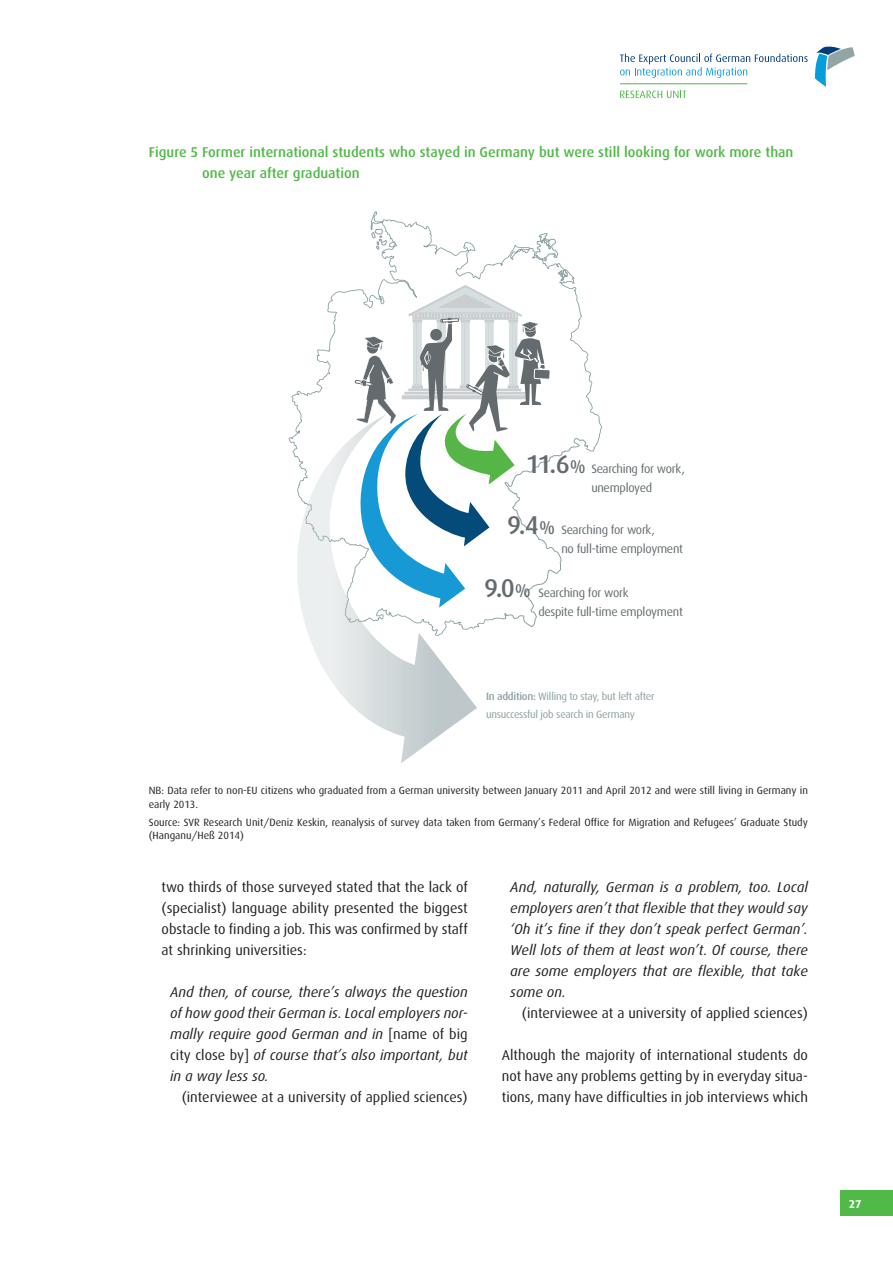
<style>
.page{position:relative;width:893px;height:1263px;background:#fff}
.page>*{position:absolute;margin:0;border:0;box-sizing:border-box;transform-origin:0 0}
.t1{font:italic 14.25px/21px "Dax CE";color:#231f20;text-align:justify}
.t2{font:14.25px/21px "Dax Turk";color:#231f20;text-align:justify}
.t3{font:500 14.25px/21px "Dax CE";color:#51b948}
.t4{font:12.15px/19.2px "Dax Turk";letter-spacing:-.025em;color:#636b6e}
.t5{font:700 11.4px "Dax CE";color:#fff}
.t6{font:10.65px/18px "Dax Turk";letter-spacing:-.025em;color:#8ba0a2}
.t7{font:10.5px/13.5px "Dax CE";color:#231f20}
.s1{font-family:"Dax CE";font-weight:500;font-size:25.8px}
.s2{font-family:"Dax CE";font-weight:500;font-size:18.45px}
.s3{font-family:"Dax CE";font-weight:500}
.s4{font-family:"Dax Turk";font-style:normal}
</style>
<div class="page">
<svg style="left:620px;top:53px;width:188px;height:25px"></svg>
<svg style="left:620px;top:91px;width:66px;height:7px"></svg>
<hr style="left:620px;top:83px;width:127px;height:1px;background:#51b948">
<svg style="left:815px;top:47px;width:40px;height:40px"></svg>
<div style="left:840px;top:1191px;width:53px;height:25px;background:#51b948"></div>
<svg style="left:289px;top:211px;width:313px;height:415px"></svg>
<svg style="left:535px;top:233px;width:24px;height:29px"></svg>
<svg style="left:371px;top:222px;width:16px;height:28px"></svg>
<svg style="left:306px;top:414px;width:171px;height:349px"></svg>
<svg style="left:305px;top:505px;width:26px;height:37px"></svg>
<svg style="left:354px;top:268px;width:234px;height:360px"></svg>
<p class="t3" style="left:202px;top:141px;width:593px;text-indent:-53px">Figure 5 Former international students who stayed in Germany but were still looking for work more than one year after graduation</p>
<p class="t4" style="left:591px;top:459px;width:95px;text-indent:-65px"><span class="s1">11.6</span><span class="s2">%</span> Searching for work, unemployed</p>
<p class="t4" style="left:561px;top:520px;width:123px;text-indent:-54px"><span class="s1">9.4</span><span class="s2">%</span> Searching for work,<br>no full-time employment</p>
<p class="t4" style="left:538px;top:584px;width:146px;text-indent:-54px"><span class="s1">9.0</span><span class="s2">%</span> Searching for work<br>despite full-time employment</p>
<p class="t6" style="left:486px;top:687px;width:170px"><span class="s3">In addition:</span> Willing to stay, but left after unsuccessful job search in Germany</p>
<p class="t7" style="left:149px;top:784px;width:661px">NB: Data refer to non-EU citizens who graduated from a German university between January 2011 and April 2012 and were still living in Germany in early 2013.</p>
<p class="t7" style="left:149px;top:815px;width:661px">Source: SVR Research Unit/Deniz Keskin, reanalysis of survey data taken from Germany’s Federal Office for Migration and Refugees’ Graduate Study (Hanganu/Heß 2014)</p>
<p class="t2" style="left:162px;top:877px;width:308px">two thirds of those surveyed stated that the lack of (specialist) language ability presented the biggest obstacle to finding a job. This was confirmed by staff at shrinking universities:</p>
<p class="t1" style="left:170px;top:981px;width:299px">And then, of course, there’s always the question of how good their German is. Local employers nor&shy;mally require good German and in <span class="s4">[name of big city close by]</span> of course that’s also important, but in a way less so.</p>
<p class="t2" style="left:182px;top:1087px;width:288px">(interviewee at a university of applied sciences)</p>
<p class="t1" style="left:510px;top:876px;width:299px">And, naturally, German is a problem, too. Local employers aren’t that flexible that they would say ‘Oh it’s fine if they don’t speak perfect German’.<br>Well lots of them at least won’t. Of course, there are some employers that are flexible, that take some on.</p>
<p class="t2" style="left:522px;top:1003px;width:288px">(interviewee at a university of applied sciences)</p>
<p class="t2" style="left:502px;top:1045px;width:308px">Although the majority of international students do not have any problems getting by in everyday situa&shy;tions, many have difficulties in job interviews which</p>
<p class="t5" style="left:849px;top:1196px;width:14px">27</p>
</div>
